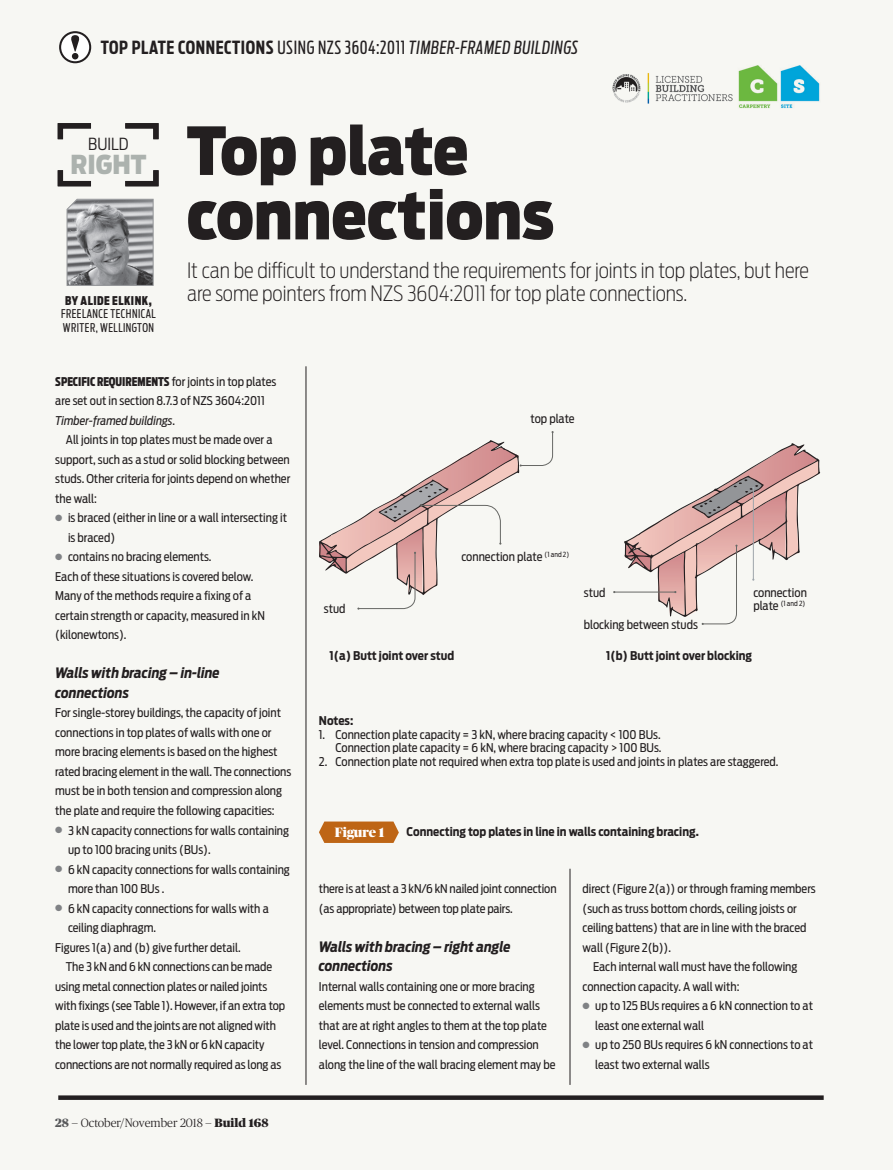
<style>
.page{position:relative;width:893px;height:1170px;background:#fff}
.page>*{position:absolute;margin:0;border:0;box-sizing:border-box;transform-origin:0 0}
.Right_stuff_-_Headin{font:900 65.55px/64.3px "Antenna Cond";color:#231f20}
.t1{font:900 25.95px "Antenna Cond";color:#acb2ae}
.Right_stuff___Intro{font:200 21px/22.8px "Antenna Cond";letter-spacing:-.005em;color:#231f20}
.Right_Stuff___Note_a{font:italic 18px "Antenna Extra Cond";letter-spacing:.035em;color:#231f20}
.t2{font:300 16.5px "Antenna Cond";color:#231f20}
.Right_stuff_-_Subhea{font:italic 700 14.25px/19.5px "Antenna Cond";color:#231f20}
.t3{font:900 13.5px "Publico Banner";color:#fff}
.Right_Stuff___First{font:12px/19.5px "Antenna Cond";color:#231f20}
.Right_Stuff___Indent{font:12px/19.5px "Antenna Cond";letter-spacing:-.01em;color:#231f20}
.Right_Stuff___Annota{font:12px "Antenna Cond";color:#231f20}
.Right_Stuff___Annota-2{font:700 12px "Antenna Cond";color:#231f20}
.Right_Stuff___Captio{font:700 12px "Antenna Cond";color:#231f20}
.t4{font:12px/13.8px "Antenna Extra Cond";letter-spacing:.04em;color:#231f20;text-align:center}
.t5{font:300 12px "Publico Headline";color:#231f20}
.Right_Stuff___Annota-3{font:7.05px "Antenna Cond";color:#231f20}
.s1{font-weight:700;font-style:normal}
.s2{font-style:normal}
.s3{font-weight:900}
.s4{font-family:"Antenna Extra Cond";font-weight:900}
.s5{font-style:italic}
.s6{font-family:"Publico Text";font-weight:700;font-size:9px;color:#808285}
.s7{font-weight:900;color:#57585a}
.s8{font-size:12px}
</style>
<div class="page">
<div style="left:0;top:0;width:893px;height:1169px;background:#f7f7f3"></div>
<svg style="left:60px;top:32px;width:30px;height:30px"></svg>
<div style="left:59px;top:31px;width:32px;height:32px;border:2px solid #231f20;border-radius:50%"></div>
<svg style="left:70px;top:35px;width:10px;height:24px"></svg>
<hr style="left:306px;top:366px;width:1px;height:718px;background:#231f20">
<svg style="left:57px;top:123px;width:34px;height:17px"></svg>
<svg style="left:125px;top:123px;width:34px;height:17px"></svg>
<svg style="left:57px;top:170px;width:34px;height:17px"></svg>
<svg style="left:125px;top:170px;width:34px;height:17px"></svg>
<svg style="left:66px;top:198px;width:88px;height:88px;background:#97999b"></svg>
<img style="left:738px;top:65px;width:82px;height:44px">
<img style="left:612px;top:73px;width:121px;height:31px">
<svg style="left:319px;top:821px;width:80px;height:21px;background:#c37228"></svg>
<svg style="left:319px;top:431px;width:235px;height:178px"></svg>
<hr style="left:614px;top:591px;width:61px;height:1px;background:#676865">
<svg style="left:624px;top:443px;width:197px;height:182px"></svg>
<hr style="left:570px;top:868px;width:1px;height:216px;background:#231f20">
<svg style="left:58px;top:1095px;width:766px;height:4px;background:#393535"></svg>
<p class="Right_Stuff___Note_a" style="left:101px;top:38px;width:479px"><span class="s1">TOP PLATE CONNECTIONS</span> <span class="s2">USING NZS 3604:2011</span> TIMBER-FRAMED BUILDINGS</p>
<p class="t2" style="left:88px;top:135px;width:42px">BUILD</p>
<p class="t1" style="left:70px;top:148px;width:78px">RIGHT</p>
<p class="t4" style="left:61px;top:293px;width:96px"><span class="s3">BY ALIDE ELKINK,<br></span>FREELANCE TECHNICAL<br>WRITER, WELLINGTON</p>
<p class="Right_stuff_-_Headin" style="left:187px;top:119px;width:369px">Top plate connections</p>
<p class="Right_stuff___Intro" style="left:187px;top:259px;width:623px">It can be difficult to understand the requirements for joints in top plates, but here are some pointers from NZS 3604:2011 for top plate connections.</p>
<p class="Right_Stuff___First" style="left:55px;top:371px;width:222px"><span class="s4">SPECIFIC REQUIREMENTS</span> for joints in top plates are set out in section 8.7.3 of NZS 3604:2011<br><span class="s5">Timber-framed buildings</span>.</p>
<p class="Right_Stuff___Indent" style="left:55px;top:430px;width:237px;text-indent:11px">All joints in top plates must be made over a support, such as a stud or solid blocking between studs. Other criteria for joints depend on whether the wall:</p>
<p class="Right_Stuff___First" style="left:68px;top:508px;width:221px;text-indent:-13px"><span class="s6">●</span> is braced (either in line or a wall intersecting it is braced)</p>
<p class="Right_Stuff___First" style="left:55px;top:547px;width:158px"><span class="s6">●</span> contains no bracing elements.</p>
<p class="Right_Stuff___First" style="left:55px;top:566px;width:211px">Each of these situations is covered below.<br>Many of the methods require a fixing of a certain strength or capacity, measured in kN (kilonewtons).</p>
<p class="Right_stuff_-_Subhea" style="left:55px;top:663px;width:166px">Walls with bracing – in-line connections</p>
<p class="Right_Stuff___First" style="left:55px;top:703px;width:237px">For single-storey buildings, the capacity of joint connections in top plates of walls with one or more bracing elements is based on the highest rated bracing element in the wall. The connections must be in both tension and compression along the plate and require the following capacities:</p>
<p class="Right_Stuff___First" style="left:68px;top:820px;width:223px;text-indent:-13px"><span class="s6">●</span> 3 kN capacity connections for walls containing up to 100 bracing units (BUs).</p>
<p class="Right_Stuff___First" style="left:68px;top:859px;width:223px;text-indent:-13px"><span class="s6">●</span> 6 kN capacity connections for walls containing more than 100 BUs .</p>
<p class="Right_Stuff___First" style="left:68px;top:898px;width:202px;text-indent:-13px"><span class="s6">●</span> 6 kN capacity connections for walls with a ceiling diaphragm.</p>
<p class="Right_Stuff___First" style="left:55px;top:937px;width:187px">Figures 1(a) and (b) give further detail.</p>
<p class="Right_Stuff___Indent" style="left:55px;top:956px;width:231px;text-indent:11px">The 3 kN and 6 kN connections can be made using metal connection plates or nailed joints with fixings (see Table 1). However, if an extra top plate is used and the joints are not aligned with the lower top plate, the 3 kN or 6 kN capacity connections are not normally required as long as</p>
<p class="t5" style="left:55px;top:1114px;width:215px"><span class="s7">28</span> — October/November 2018 — <span class="s3">Build 168</span></p>
<p class="Right_Stuff___Annota" style="left:531px;top:411px;width:46px">top plate</p>
<p class="Right_Stuff___Annota" style="left:324px;top:602px;width:23px">stud</p>
<p class="Right_Stuff___Annota" style="left:461px;top:550px;width:109px">connection plate <sup>(1</sup> <sup>and</sup> <sup>2)</sup></p>
<p class="Right_Stuff___Annota" style="left:584px;top:585px;width:23px">stud</p>
<p class="Right_Stuff___Annota" style="left:584px;top:617px;width:116px">blocking between studs</p>
<p class="Right_Stuff___Annota" style="left:753px;top:585px;width:55px">connection</p>
<p class="Right_Stuff___Annota-3" style="left:753px;top:599px;width:53px"><span class="s8">plate</span> (1 and 2)</p>
<p class="Right_Stuff___Annota-2" style="left:329px;top:648px;width:126px">1(a) Butt joint over stud</p>
<p class="Right_Stuff___Annota-2" style="left:606px;top:648px;width:147px">1(b) Butt joint over blocking</p>
<p class="Right_Stuff___Annota-2" style="left:319px;top:713px;width:36px">Notes:</p>
<p class="Right_Stuff___Annota" style="left:319px;top:727px;width:343px">1. Connection plate capacity = 3 kN, where bracing capacity &lt; 100 BUs.</p>
<p class="Right_Stuff___Annota" style="left:335px;top:741px;width:328px">Connection plate capacity = 6 kN, where bracing capacity &gt; 100 BUs.</p>
<p class="Right_Stuff___Annota" style="left:319px;top:754px;width:461px">2. Connection plate not required when extra top plate is used and joints in plates are staggered.</p>
<p class="t3" style="left:335px;top:822px;width:51px">Figure 1</p>
<p class="Right_Stuff___Captio" style="left:406px;top:824px;width:294px">Connecting top plates in line in walls containing bracing.</p>
<p class="Right_Stuff___Indent" style="left:319px;top:878px;width:239px">there is at least a 3 kN/6 kN nailed joint connection (as appropriate) between top plate pairs.</p>
<p class="Right_stuff_-_Subhea" style="left:319px;top:936px;width:193px">Walls with bracing – right angle connections</p>
<p class="Right_Stuff___First" style="left:319px;top:976px;width:238px">Internal walls containing one or more bracing elements must be connected to external walls that are at right angles to them at the top plate level. Connections in tension and compression along the line of the wall bracing element may be</p>
<p class="Right_Stuff___First" style="left:583px;top:878px;width:235px">direct (Figure 2(a)) or through framing members (such as truss bottom chords, ceiling joists or ceiling battens) that are in line with the braced wall (Figure 2(b)).</p>
<p class="Right_Stuff___Indent" style="left:583px;top:956px;width:216px;text-indent:11px">Each internal wall must have the following connection capacity. A wall with:</p>
<p class="Right_Stuff___First" style="left:595px;top:995px;width:219px;text-indent:-13px"><span class="s6">●</span> up to 125 BUs requires a 6 kN connection to at least one external wall</p>
<p class="Right_Stuff___First" style="left:595px;top:1034px;width:219px;text-indent:-13px"><span class="s6">●</span> up to 250 BUs requires 6 kN connections to at least two external walls</p>
</div>
